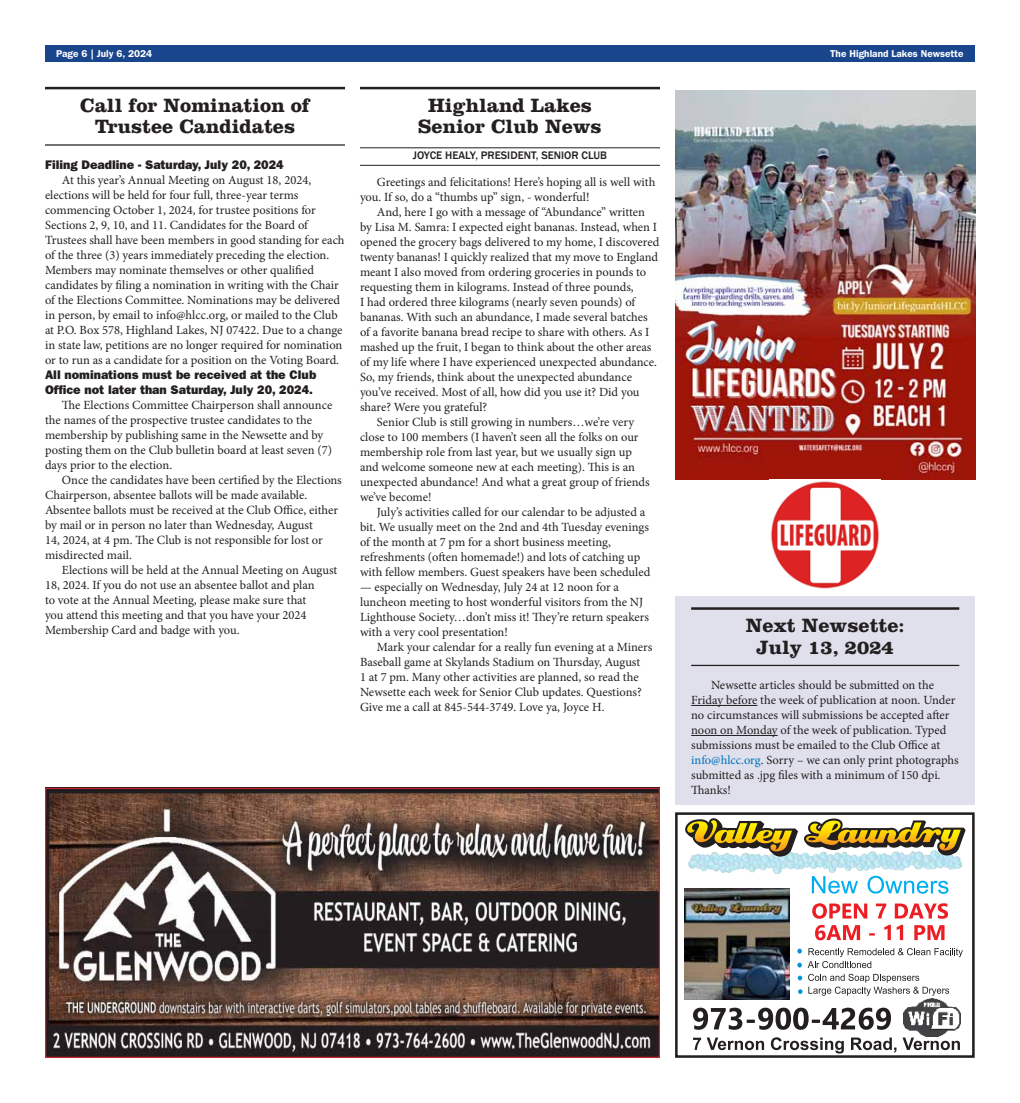
<style>
.page{position:relative;width:1020px;height:1103px;background:#fff}
.page>*{position:absolute;margin:0;border:0;box-sizing:border-box;transform-origin:0 0}
.t1{font:700 20px/21.2px "Clarendon LT Std";color:#231f20;text-align:center}
.t2{font:12.5px/15px "Minion Pro";color:#231f20}
.t3{font:12.5px/15px "ITC Franklin Gothic Std Hvy";color:#231f20}
.t4{font:500 11.25px "Franklin Gothic";color:#231f20}
.t5{font:600 10px "ITC Franklin Gothic Std";color:#fff}
.s1{color:#0070c0}
</style>
<div class="page">
<img style="left:45px;top:789px;width:615px;height:269px">
<div style="left:45px;top:787px;width:615px;height:270px;border:1px solid #d2232a"></div>
<hr style="left:45px;top:87px;width:300px;height:2px;background:#231f20">
<hr style="left:45px;top:144px;width:300px;height:2px;background:#231f20">
<div style="left:675px;top:595px;width:300px;height:209px;background:#dfe0ec"></div>
<hr style="left:691px;top:607px;width:268px;height:3px;background:#231f20">
<hr style="left:691px;top:665px;width:268px;height:1px;background:#231f20">
<hr style="left:691px;top:705px;width:66px;height:1px;background:#231f20">
<hr style="left:691px;top:735px;width:86px;height:1px;background:#231f20">
<hr style="left:360px;top:87px;width:300px;height:2px;background:#231f20">
<hr style="left:360px;top:147px;width:300px;height:1px;background:#231f20">
<hr style="left:360px;top:165px;width:300px;height:1px;background:#231f20">
<img style="left:675px;top:90px;width:300px;height:389px">
<img style="left:771px;top:481px;width:108px;height:108px">
<div style="left:675px;top:812px;width:299px;height:245px;border:3px solid #231f20"></div>
<svg style="left:693px;top:1037px;width:267px;height:16px"></svg>
<svg style="left:693px;top:1007px;width:198px;height:22px"></svg>
<img style="left:684px;top:888px;width:105px;height:111px">
<svg style="left:812px;top:903px;width:136px;height:37px"></svg>
<svg style="left:867px;top:875px;width:81px;height:18px"></svg>
<svg style="left:812px;top:876px;width:46px;height:17px"></svg>
<svg style="left:797px;top:948px;width:166px;height:47px"></svg>
<img style="left:688px;top:862px;width:274px;height:11px">
<svg style="left:685px;top:818px;width:280px;height:44px"></svg>
<img style="left:903px;top:998px;width:57px;height:38px">
<div style="left:45px;top:45px;width:930px;height:16px;background:#19458c"></div>
<p class="t5" style="left:56px;top:47px;width:97px">Page 6 | July 6, 2024</p>
<p class="t5" style="left:830px;top:47px;width:135px">The Highland Lakes Newsette</p>
<h1 class="t1" style="left:80px;top:94px;width:231px">Call for Nomination of<br>Trustee Candidates</h1>
<p class="t3" style="left:45px;top:157px;width:240px">Filing Deadline - Saturday, July 20, 2024</p>
<p class="t2" style="left:45px;top:172px;width:301px;text-indent:17px">At this year’s Annual Meeting on August 18, 2024, elections will be held for four full, three-year terms commencing October 1, 2024, for trustee positions for Sections 2, 9, 10, and 11. Candidates for the Board of Trustees shall have been members in good standing for each of the three (3) years immediately preceding the election.<br>Members may nominate themselves or other qualified candidates by filing a nomination in writing with the Chair of the Elections Committee. Nominations may be delivered in person, by email to info@hlcc.org, or mailed to the Club at P.O. Box 578, Highland Lakes, NJ 07422. Due to a change in state law, petitions are no longer required for nomination or to run as a candidate for a position on the Voting Board.</p>
<p class="t3" style="left:45px;top:367px;width:273px">All nominations must be received at the Club<br>Office not later than Saturday, July 20, 2024.</p>
<p class="t2" style="left:45px;top:397px;width:289px;text-indent:17px">The Elections Committee Chairperson shall announce the names of the prospective trustee candidates to the membership by publishing same in the Newsette and by posting them on the Club bulletin board at least seven (7) days prior to the election.</p>
<p class="t2" style="left:45px;top:472px;width:298px;text-indent:17px">Once the candidates have been certified by the Elections Chairperson, absentee ballots will be made available.<br>Absentee ballots must be received at the Club Office, either by mail or in person no later than Wednesday, August<br>14, 2024, at 4 pm. The Club is not responsible for lost or misdirected mail.</p>
<p class="t2" style="left:45px;top:562px;width:294px;text-indent:17px">Elections will be held at the Annual Meeting on August 18, 2024. If you do not use an absentee ballot and plan<br>to vote at the Annual Meeting, please make sure that<br>you attend this meeting and that you have your 2024<br>Membership Card and badge with you.</p>
<h1 class="t1" style="left:418px;top:94px;width:185px">Highland Lakes<br>Senior Club News</h1>
<p class="t4" style="left:413px;top:149px;width:194px">JOYCE HEALY, PRESIDENT, SENIOR CLUB</p>
<p class="t2" style="left:360px;top:174px;width:297px;text-indent:17px">Greetings and felicitations! Here’s hoping all is well with you. If so, do a “thumbs up” sign, - wonderful!</p>
<p class="t2" style="left:377px;top:204px;width:270px">And, here I go with a message of “Abundance” written</p>
<p class="t2" style="left:360px;top:219px;width:299px">by Lisa M. Samra: I expected eight bananas. Instead, when I</p>
<p class="t2" style="left:360px;top:234px;width:301px">opened the grocery bags delivered to my home, I discovered</p>
<p class="t2" style="left:360px;top:249px;width:300px">twenty bananas! I quickly realized that my move to England</p>
<p class="t2" style="left:360px;top:264px;width:288px">meant I also moved from ordering groceries in pounds to</p>
<p class="t2" style="left:360px;top:279px;width:275px">requesting them in kilograms. Instead of three pounds,</p>
<p class="t2" style="left:360px;top:294px;width:277px">I had ordered three kilograms (nearly seven pounds) of</p>
<p class="t2" style="left:360px;top:309px;width:289px">bananas. With such an abundance, I made several batches</p>
<p class="t2" style="left:360px;top:324px;width:291px">of a favorite banana bread recipe to share with others. As I</p>
<p class="t2" style="left:360px;top:339px;width:293px">mashed up the fruit, I began to think about the other areas</p>
<p class="t2" style="left:360px;top:354px;width:298px">of my life where I have experienced unexpected abundance.</p>
<p class="t2" style="left:360px;top:369px;width:273px">So, my friends, think about the unexpected abundance</p>
<p class="t2" style="left:360px;top:384px;width:281px">you’ve received. Most of all, how did you use it? Did you</p>
<p class="t2" style="left:360px;top:399px;width:129px">share? Were you grateful?</p>
<p class="t2" style="left:377px;top:414px;width:259px">Senior Club is still growing in numbers…we’re very</p>
<p class="t2" style="left:360px;top:429px;width:280px">close to 100 members (I haven’t seen all the folks on our</p>
<p class="t2" style="left:360px;top:444px;width:273px">membership role from last year, but we usually sign up</p>
<p class="t2" style="left:360px;top:459px;width:276px">and welcome someone new at each meeting). This is an</p>
<p class="t2" style="left:360px;top:474px;width:291px">unexpected abundance! And what a great group of friends</p>
<p class="t2" style="left:360px;top:489px;width:73px">we’ve become!</p>
<p class="t2" style="left:377px;top:504px;width:270px">July’s activities called for our calendar to be adjusted a</p>
<p class="t2" style="left:360px;top:519px;width:290px">bit. We usually meet on the 2nd and 4th Tuesday evenings</p>
<p class="t2" style="left:360px;top:534px;width:252px">of the month at 7 pm for a short business meeting,</p>
<p class="t2" style="left:360px;top:549px;width:282px">refreshments (often homemade!) and lots of catching up</p>
<p class="t2" style="left:360px;top:564px;width:292px">with fellow members. Guest speakers have been scheduled</p>
<p class="t2" style="left:360px;top:579px;width:290px">— especially on Wednesday, July 24 at 12 noon for a luncheon meeting to host wonderful visitors from the NJ Lighthouse Society…don’t miss it! They’re return speakers with a very cool presentation!</p>
<p class="t2" style="left:360px;top:639px;width:294px;text-indent:17px">Mark your calendar for a really fun evening at a Miners Baseball game at Skylands Stadium on Thursday, August<br>1 at 7 pm. Many other activities are planned, so read the Newsette each week for Senior Club updates. Questions?<br>Give me a call at 845-544-3749. Love ya, Joyce H.</p>
<h1 class="t1" style="left:746px;top:614px;width:160px">Next Newsette:<br>July 13, 2024</h1>
<p class="t2" style="left:691px;top:677px;width:269px;text-indent:20px">Newsette articles should be submitted on the Friday before the week of publication at noon. Under no circumstances will submissions be accepted after noon on Monday of the week of publication. Typed submissions must be emailed to the Club Office at <span class="s1">info@hlcc.org</span>. Sorry – we can only print photographs submitted as .jpg files with a minimum of 150 dpi.<br>Thanks!</p>
</div>
